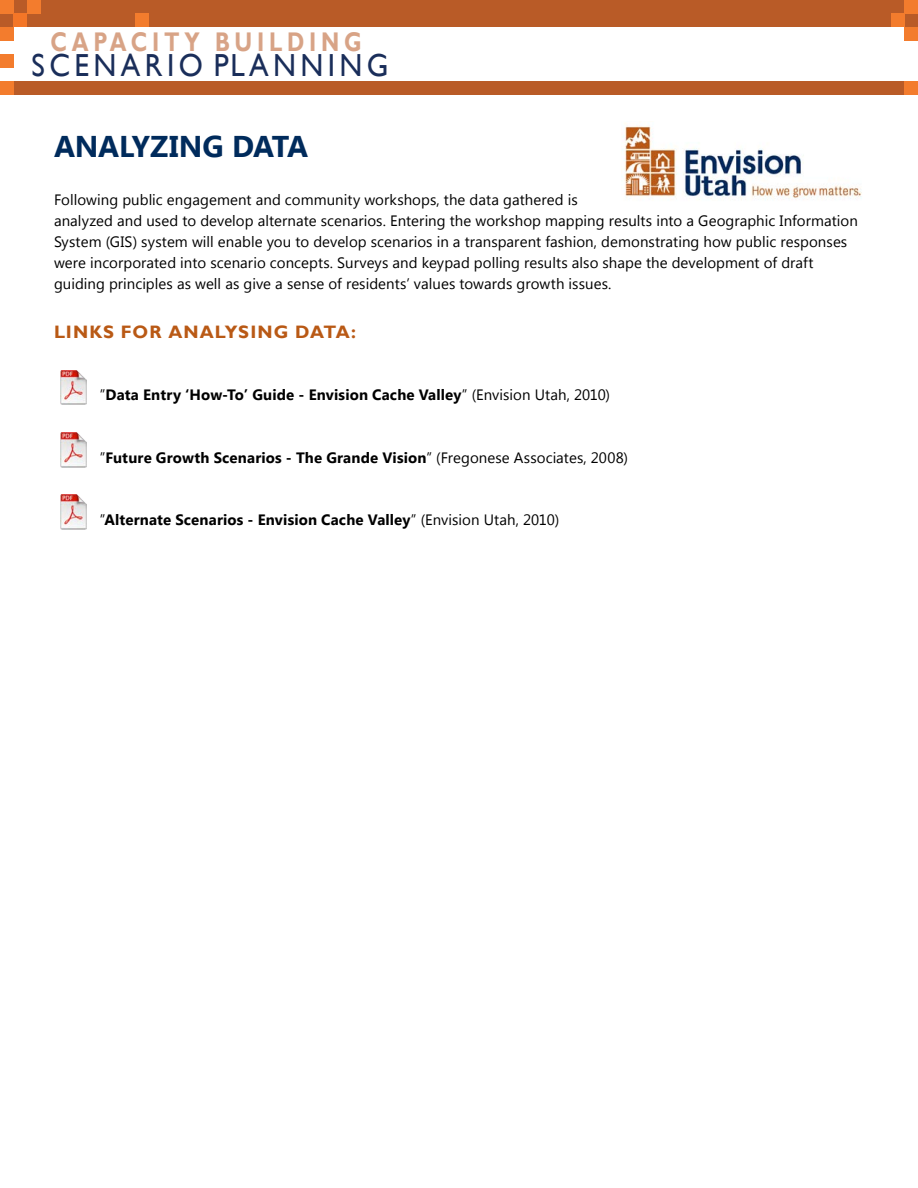
<style>
.page{position:relative;width:918px;height:1188px;background:#fff}
.page>*{position:absolute;margin:0;border:0;box-sizing:border-box;transform-origin:0 0}
.t1{font:31.8px "Gill Sans";letter-spacing:.15em;color:#1a2e5a;scale:.92 1}
.t2{font:700 30px "Segoe UI";letter-spacing:-.005em;color:#002b5c}
.t3{font:700 27px "Gill Sans";letter-spacing:.22em;color:rgb(185 91 39/.56);scale:.8 1}
.t4{font:700 18px "Gill Sans";letter-spacing:.055em;color:#b95915}
.t5{font:15px/21.1px "Segoe UI";letter-spacing:.005em;color:#000}
.t6{font:700 15px "Segoe UI";letter-spacing:.01em;color:#000}
.s1{font-weight:400}
</style>
<div class="page">
<img style="left:60px;top:370px;width:27px;height:35px">
<img style="left:60px;top:432px;width:27px;height:35px">
<img style="left:60px;top:495px;width:27px;height:34px">
<img style="left:623px;top:123px;width:239px;height:77px">
<div style="left:0;top:0;width:918px;height:27px;background:#b95b27"></div>
<div style="left:0;top:81px;width:918px;height:13px;background:#b95b27"></div>
<div style="left:0;top:0;width:14px;height:14px;background:#f37c2d"></div>
<div style="left:14px;top:14px;width:13px;height:13px;background:#f47627"></div>
<div style="left:27px;top:0;width:13px;height:14px;background:#f37c2d"></div>
<div style="left:135px;top:14px;width:13px;height:13px;background:#f37c2d"></div>
<div style="left:0;top:27px;width:14px;height:13px;background:#f37c2d"></div>
<div style="left:0;top:54px;width:14px;height:14px;background:#f37c2d"></div>
<div style="left:0;top:81px;width:14px;height:13px;background:#f37c2d"></div>
<div style="left:904px;top:81px;width:14px;height:13px;background:#f37c2d"></div>
<div style="left:904px;top:27px;width:14px;height:13px;background:#f37c2d"></div>
<div style="left:891px;top:14px;width:13px;height:13px;background:#f37c2d"></div>
<div style="left:904px;top:0;width:14px;height:14px;background:#f37c2d"></div>
<h3 class="t3" style="left:50px;top:25px;width:391px">CAPACITY BUILDING</h3>
<h1 class="t1" style="left:32px;top:47px;width:389px">SCENARIO PLANNING</h1>
<h2 class="t2" style="left:54px;top:125px;width:251px">Analyzing Data</h2>
<p class="t5" style="left:54px;top:188px;width:805px">Following public engagement and community workshops, the data gathered is<br>analyzed and used to develop alternate scenarios. Entering the workshop mapping results into a Geographic Information System (GIS) system will enable you to develop scenarios in a transparent fashion, demonstrating how public responses were incorporated into scenario concepts. Surveys and keypad polling results also shape the development of draft guiding principles as well as give a sense of residents’ values towards growth issues.</p>
<p class="t4" style="left:54px;top:321px;width:303px">LINKS FOR ANALYSING DATA:</p>
<p class="t6" style="left:100px;top:384px;width:512px"><span class="s1">”</span>Data Entry ‘How-To’ Guide - Envision Cache Valley<span class="s1">” (Envision Utah, 2010)</span></p>
<p class="t6" style="left:100px;top:447px;width:530px"><span class="s1">”</span>Future Growth Scenarios - The Grande Vision<span class="s1">” (Fregonese Associates, 2008)</span></p>
<p class="t6" style="left:100px;top:509px;width:461px"><span class="s1">”</span>Alternate Scenarios - Envision Cache Valley<span class="s1">” (Envision Utah, 2010)</span></p>
</div>
